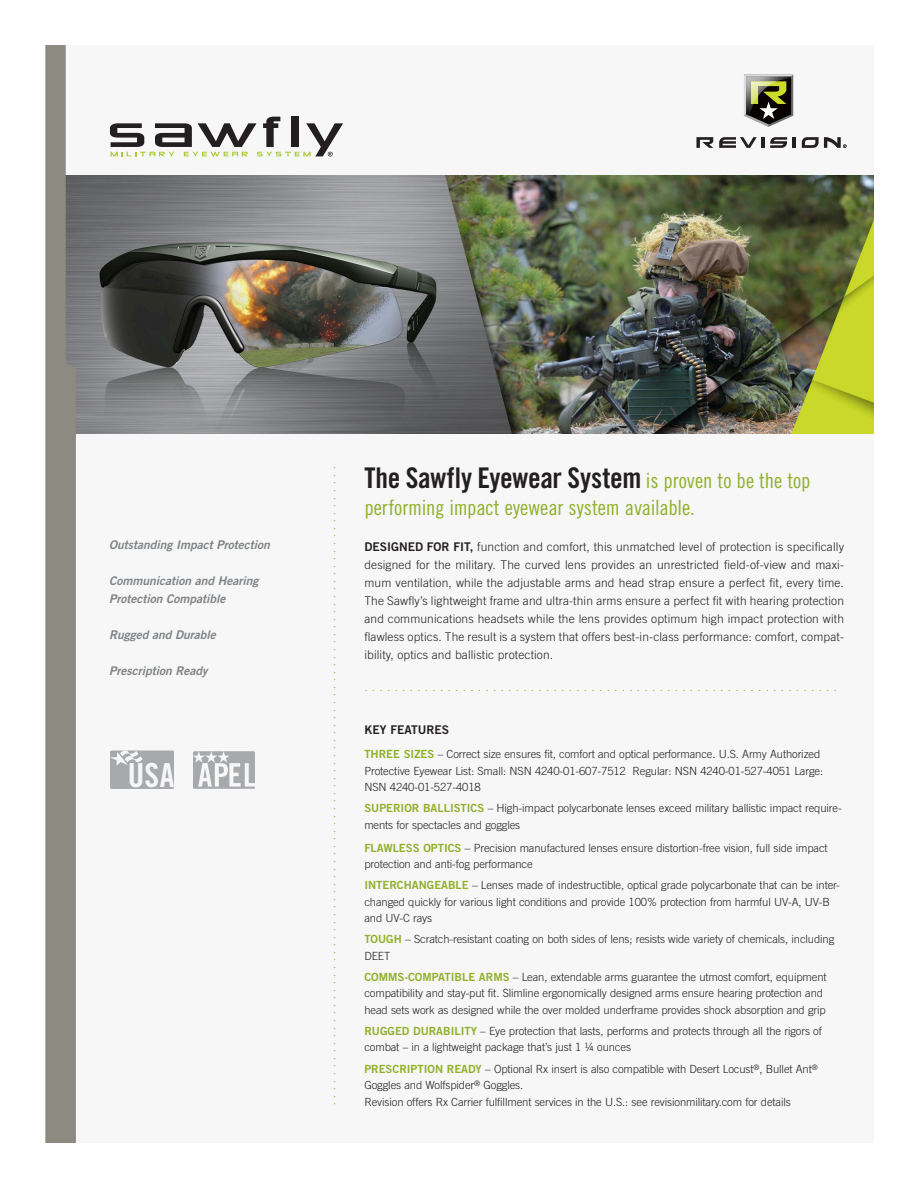
<style>
.page{position:relative;width:918px;height:1188px;background:#fff}
.page>*{position:absolute;margin:0;border:0;box-sizing:border-box;transform-origin:0 0}
.t1{font:33.15px "Trade Gothic Bold Cond Twenty";color:#f6f7f6}
.MAIN_TITLE{font:28.5px "Trade Gothic Bold Cond Twenty";letter-spacing:-.01em;color:#231f20}
.MAIN_TITLE-2{font:21px "Trade Gothic Cond Eighteen";letter-spacing:-.005em;color:#92af2a}
.OPENING_BC{font:300 12px/18px "Trade Gothic";letter-spacing:.01em;color:#231f20;text-align:justify}
.OPENING_BC-2{font:300 12px "Trade Gothic";color:#92af2a}
.t2{font:italic 12px/18px "Trade Gothic Bold Two";color:#808285}
.t3{font:12px "Trade Gothic Bold Two";color:#231f20}
.t4{font:300 11.25px/16.5px "Trade Gothic";letter-spacing:-.01em;color:#231f20}
.s1{font-family:"Trade Gothic Cond Eighteen";font-size:21px;color:#92af2a}
.s2{font-family:"Trade Gothic Bold Two";font-weight:400}
.s3{font-family:"Trade Gothic Bold Two";font-weight:400;color:#92af2a}
</style>
<div class="page">
<div style="left:46px;top:45px;width:827px;height:1098px;background:#f6f7f6"></div>
<svg style="left:696px;top:137px;width:17px;height:11px"></svg>
<svg style="left:793px;top:137px;width:3px;height:11px"></svg>
<svg style="left:719px;top:137px;width:45px;height:11px"></svg>
<svg style="left:770px;top:137px;width:17px;height:11px"></svg>
<svg style="left:802px;top:137px;width:45px;height:11px"></svg>
<svg style="left:744px;top:75px;width:49px;height:52px"></svg>
<img style="left:76px;top:175px;width:797px;height:258px">
<svg style="left:46px;top:45px;width:30px;height:1098px"></svg>
<svg style="left:110px;top:117px;width:233px;height:39px"></svg>
<div style="left:110px;top:751px;width:64px;height:38px;background:#a8a9ad"></div>
<svg style="left:110px;top:750px;width:33px;height:16px"></svg>
<svg style="left:193px;top:751px;width:62px;height:38px"></svg>
<p class="t2" style="left:109px;top:536px;width:162px">Outstanding Impact Protection</p>
<p class="t2" style="left:109px;top:572px;width:151px">Communication and Hearing<br>Protection Compatible</p>
<p class="t2" style="left:109px;top:626px;width:108px">Rugged and Durable</p>
<p class="t2" style="left:109px;top:662px;width:100px">Prescription Ready</p>
<h1 class="t1" style="left:128px;top:755px;width:48px">USA</h1>
<p class="OPENING_BC-2" style="left:346px;top:466px;width:641px;rotate:90deg">.....................................................................................</p>
<p class="MAIN_TITLE" style="left:364px;top:460px;width:448px">The Sawfly Eyewear System <span class="s1">is proven to be the top</span></p>
<p class="MAIN_TITLE-2" style="left:364px;top:495px;width:332px">performing impact eyewear system available.</p>
<p class="OPENING_BC" style="left:364px;top:537px;width:481px"><span class="s2">DESIGNED FOR FIT,</span> function and comfort, this unmatched level of protection is specifically designed for the military. The curved lens provides an unrestricted field-of-view and maxi&shy;mum ventilation, while the adjustable arms and head strap ensure a perfect fit, every time.<br>The Sawfly’s lightweight frame and ultra-thin arms ensure a perfect fit with hearing protection and communications headsets while the lens provides optimum high impact protection with flawless optics. The result is a system that offers best-in-class performance: comfort, compat&shy;ibility, optics and ballistic protection.</p>
<p class="OPENING_BC-2" style="left:364px;top:679px;width:474px">...............................................................</p>
<p class="t3" style="left:364px;top:722px;width:86px">KEY FEATURES</p>
<p class="t4" style="left:364px;top:746px;width:460px"><span class="s3">THREE SIZES</span> – Correct size ensures fit, comfort and optical performance. U.S. Army Authorized<br>Protective Eyewear List: Small: NSN 4240-01-607-7512 Regular: NSN 4240-01-527-4051 Large:<br>NSN 4240-01-527-4018</p>
<p class="t4" style="left:364px;top:800px;width:479px"><span class="s3">SUPERIOR BALLISTICS</span> – High-impact polycarbonate lenses exceed military ballistic impact require&shy;ments for spectacles and goggles</p>
<p class="t4" style="left:364px;top:839px;width:465px"><span class="s3">FLAWLESS OPTICS</span> – Precision manufactured lenses ensure distortion-free vision, full side impact protection and anti-fog performance</p>
<p class="t4" style="left:364px;top:877px;width:477px"><span class="s3">INTERCHANGEABLE</span> – Lenses made of indestructible, optical grade polycarbonate that can be inter&shy;changed quickly for various light conditions and provide 100% protection from harmful UV-A, UV-B and UV-C rays</p>
<p class="t4" style="left:364px;top:931px;width:472px"><span class="s3">TOUGH</span> – Scratch-resistant coating on both sides of lens; resists wide variety of chemicals, including<br>DEET</p>
<p class="t4" style="left:364px;top:968px;width:464px"><span class="s3">COMMS-COMPATIBLE ARMS</span> – Lean, extendable arms guarantee the utmost comfort, equipment compatibility and stay-put fit. Slimline ergonomically designed arms ensure hearing protection and head sets work as designed while the over molded underframe provides shock absorption and grip</p>
<p class="t4" style="left:364px;top:1023px;width:459px"><span class="s3">RUGGED DURABILITY</span> – Eye protection that lasts, performs and protects through all the rigors of combat – in a lightweight package that’s just 1 ¼ ounces</p>
<p class="t4" style="left:364px;top:1060px;width:455px"><span class="s3">PRESCRIPTION READY</span> – Optional Rx insert is also compatible with Desert Locust<sup>®</sup>, Bullet Ant<sup>®<br></sup>Goggles and Wolfspider<sup>®</sup> Goggles.</p>
<p class="t4" style="left:364px;top:1093px;width:428px">Revision offers Rx Carrier fulfillment services in the U.S.: see revisionmilitary.com for details</p>
</div>
